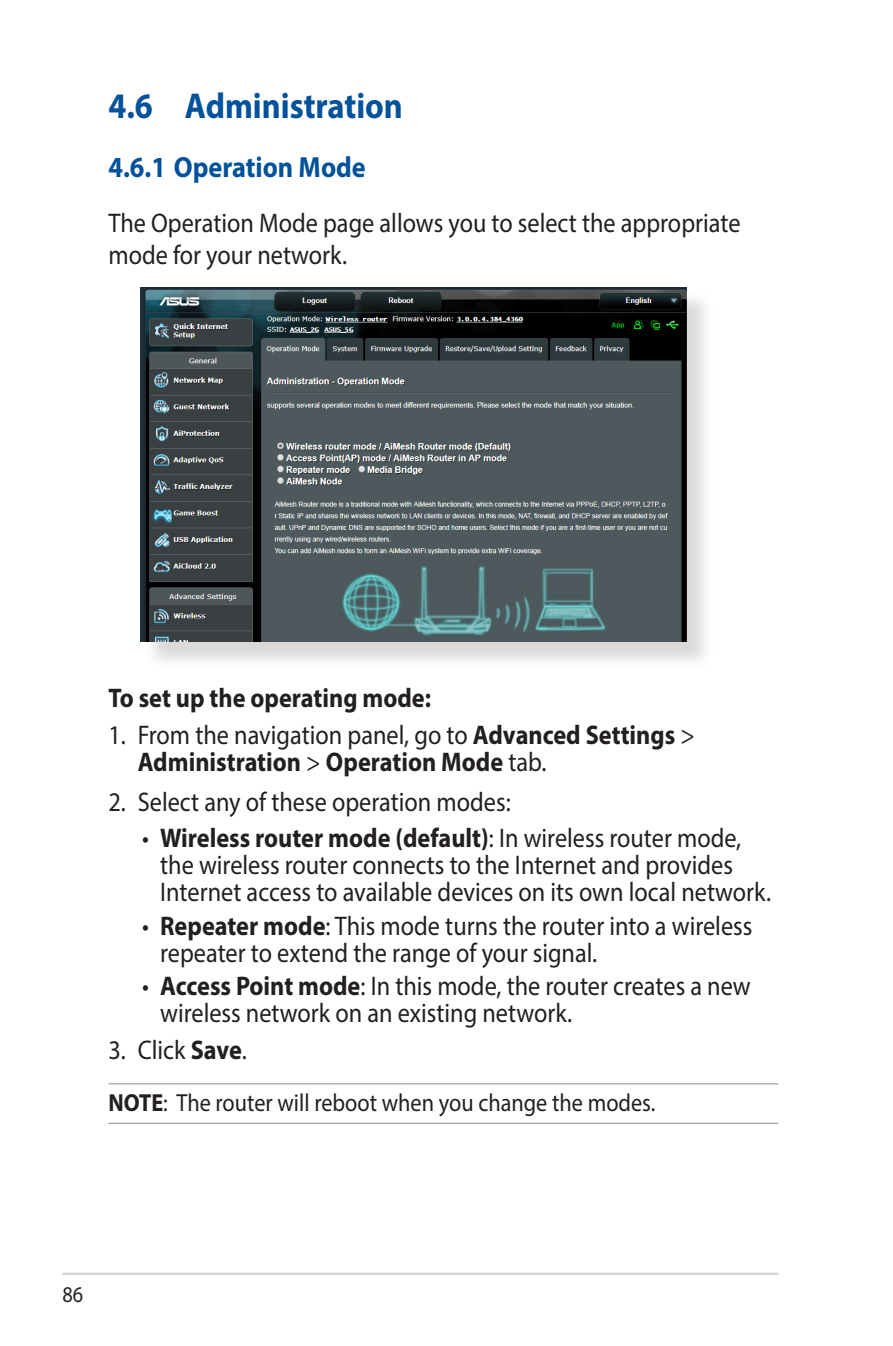
<style>
.page{position:relative;width:893px;height:1346px;background:#fff}
.page>*{position:absolute;margin:0;border:0;box-sizing:border-box;transform-origin:0 0}
.WL_Header_1{font:700 36px "Myriad Pro";color:#01529a;scale:.9 1}
.WL_Header_2{font:700 29.25px "Myriad Pro";color:#01529a;scale:.9 1}
.WL_Body_Text_-_List{font:27px/27px "Myriad Pro";color:#231f20;scale:.9 1}
.WL_Body_Text_-_List-2{font:700 27px/27px "Myriad Pro";color:#231f20;scale:.9 1}
.WL_Body_Text{font:27px/32.4px "Myriad Pro";color:#231f20;scale:.9 1}
.WL_Body_Text-2{font:700 27px "Myriad Pro";color:#231f20;scale:.9 1}
.WL_Message{font:24.75px "Myriad Pro";color:#231f20;scale:.9 1}
.t1{font:22.5px "Myriad";color:#231f20;scale:.9 1}
.s1{font-weight:400}
.s2{font-weight:700}
</style>
<div class="page">
<hr style="left:63px;top:1272px;width:715px;height:3px;background:#d1d2d4">
<hr style="left:108px;top:1083px;width:670px;height:1px;background:#939598">
<hr style="left:108px;top:1123px;width:670px;height:1px;background:#939598">
<div style="left:144px;top:290px;width:570px;height:379px;background:#cfcecb;opacity:.75"></div>
<img style="left:140px;top:287px;width:546px;height:354px">
<p class="WL_Header_1" style="left:108px;top:82px;width:329px">4.6 Administration</p>
<p class="WL_Header_2" style="left:108px;top:148px;width:287px">4.6.1 Operation Mode</p>
<p class="WL_Body_Text" style="left:108px;top:206px;width:704px">The Operation Mode page allows you to select the appropriate mode for your network.</p>
<p class="WL_Body_Text-2" style="left:108px;top:680px;width:360px">To set up the operating mode:</p>
<p class="WL_Body_Text_-_List-2" style="left:138px;top:720px;width:621px;text-indent:-29px"><span class="s1">1. From the navigation panel, go to</span> Advanced Settings <span class="s1">&gt;<br></span>Administration <span class="s1">&gt;</span> Operation Mode <span class="s1">tab.</span></p>
<p class="WL_Body_Text_-_List" style="left:108px;top:787px;width:448px">2. Select any of these operation modes:</p>
<p class="WL_Body_Text_-_List" style="left:160px;top:824px;width:680px;text-indent:-18px">• <span class="s2">Wireless router mode (default)</span>: In wireless router mode, the wireless router connects to the Internet and provides<br>Internet access to available devices on its own local network.</p>
<p class="WL_Body_Text_-_List" style="left:160px;top:911px;width:659px;text-indent:-18px">• <span class="s2">Repeater mode</span>: This mode turns the router into a wireless repeater to extend the range of your signal.</p>
<p class="WL_Body_Text_-_List" style="left:160px;top:972px;width:658px;text-indent:-18px">• <span class="s2">Access Point mode</span>: In this mode, the router creates a new wireless network on an existing network.</p>
<p class="WL_Body_Text_-_List" style="left:108px;top:1035px;width:155px">3. Click <span class="s2">Save</span>.</p>
<p class="WL_Message" style="left:108px;top:1087px;width:609px"><span class="s2">NOTE</span>: The router will reboot when you change the modes.</p>
<p class="t1" style="left:63px;top:1283px;width:25px">86</p>
</div>
